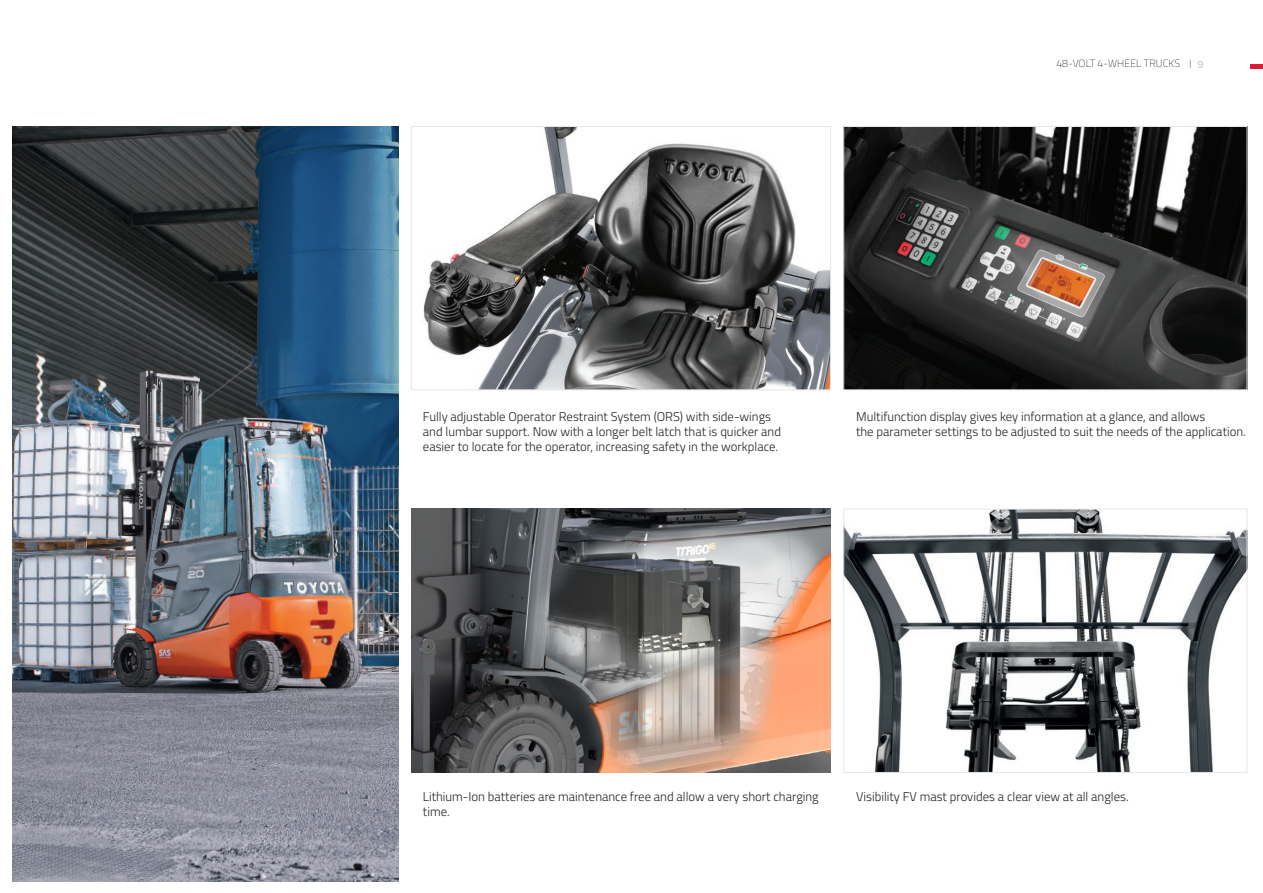
<style>
.page{position:relative;width:1263px;height:893px;background:#fff}
.page>*{position:absolute;margin:0;border:0;box-sizing:border-box;transform-origin:0 0}
.t1{font:300 12.75px/15.3px "Titillium";color:#231f20}
.t2{font:100 10.5px "Titillium Web";letter-spacing:.01em;color:#231f20}
.t3{font:10.5px "Titillium";color:#bcbdc0}
.s1{font-size:8.4px}
</style>
<div class="page">
<div style="left:1250px;top:64px;width:13px;height:5px;background:#dc1a32"></div>
<img style="left:845px;top:511px;width:400px;height:260px">
<div style="left:843px;top:509px;width:404px;height:264px;border:1px solid #e6e7e9"></div>
<img style="left:845px;top:128px;width:400px;height:260px">
<div style="left:843px;top:126px;width:404px;height:264px;border:1px solid #e6e7e9"></div>
<img style="left:423px;top:128px;width:406px;height:260px">
<div style="left:411px;top:126px;width:420px;height:264px;border:1px solid #e6e7e9"></div>
<img style="left:13px;top:126px;width:386px;height:755px">
<img style="left:411px;top:509px;width:420px;height:264px">
<p class="t2" style="left:1056px;top:56px;width:137px">48-VOLT 4-WHEEL TRUCKS <span class="s1">|</span></p>
<p class="t3" style="left:1197px;top:57px;width:7px">9</p>
<p class="t1" style="left:423px;top:408px;width:360px">Fully adjustable Operator Restraint System (ORS) with side-wings and lumbar support. Now with a longer belt latch that is quicker and easier to locate for the operator, increasing safety in the workplace.</p>
<p class="t1" style="left:856px;top:408px;width:391px">Multifunction display gives key information at a glance, and allows<br>the parameter settings to be adjusted to suit the needs of the application.</p>
<p class="t1" style="left:423px;top:788px;width:397px">Lithium-Ion batteries are maintenance free and allow a very short charging time.</p>
<p class="t1" style="left:856px;top:788px;width:274px">Visibility FV mast provides a clear view at all angles.</p>
</div>
